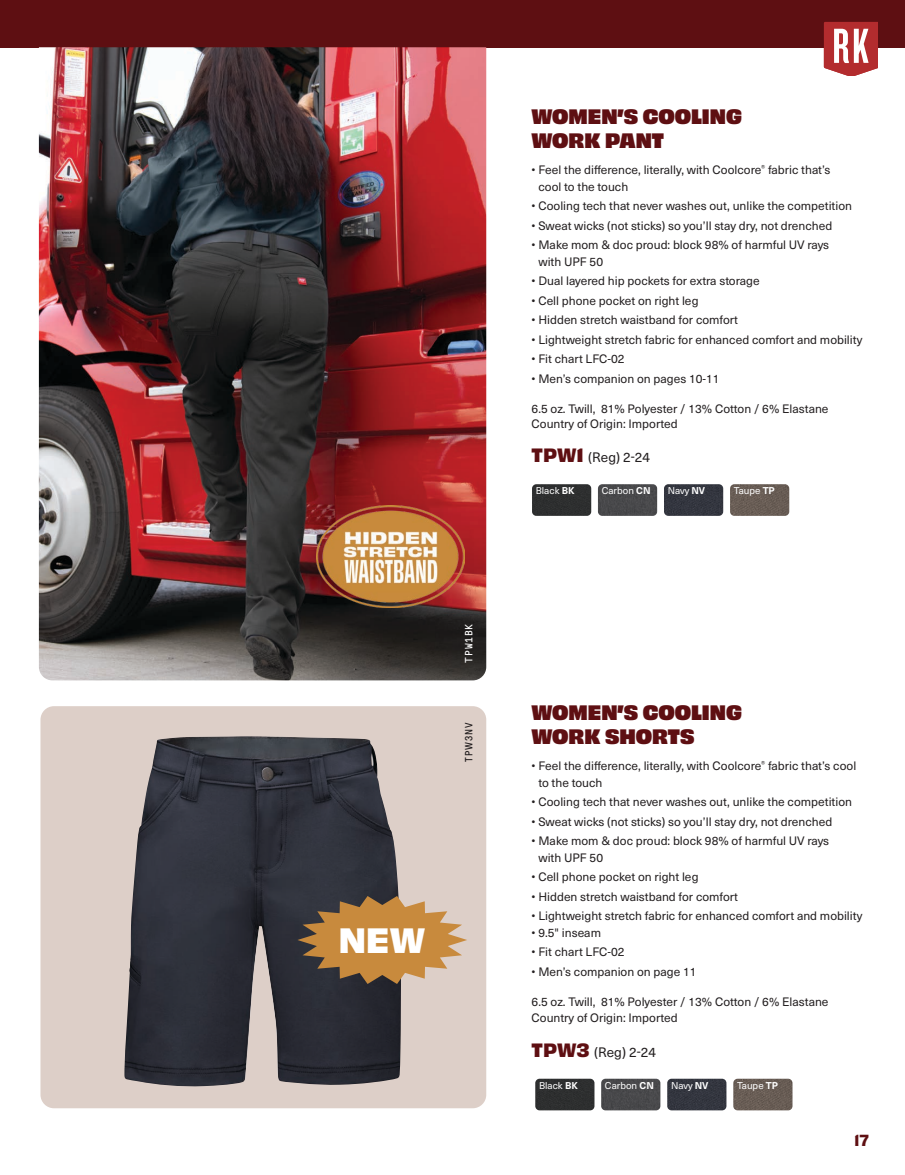
<style>
.page{position:relative;width:905px;height:1175px;background:#fff}
.page>*{position:absolute;margin:0;border:0;box-sizing:border-box;transform-origin:0 0}
.t1{font:700 32.85px "Obviously";color:#fff}
.t2{font:19.5px/24px "Obviously Blck";color:#5e0f12}
.t3{font:15px "Obviously Semi";color:#5e0f12}
.t4{font:13.5px "Neue Haas Unica W1 G";color:#231f20}
.t5{font:12px/16.5px "Neue Haas Unica W1 G";color:#231f20}
.t6{font:10.5px "GT Pressura";letter-spacing:.085em;color:#231f20}
.t7{font:10.5px "GT Pressura Mono";letter-spacing:.075em;color:#fff}
.t8{font:9.75px "Neue Haas Unica W1 G";color:#fff}
.s1{font-family:"Obviously";font-weight:700;font-size:18px;color:#5e0f12}
.s2{font-weight:700}
</style>
<div class="page">
<img style="left:667px;top:1078px;width:59px;height:32px">
<img style="left:733px;top:1078px;width:59px;height:32px">
<div style="left:535px;top:1078px;width:59px;height:32px;background:#2e2f2f"></div>
<div style="left:601px;top:1078px;width:59px;height:32px;background:#49494b"></div>
<div style="left:40px;top:706px;width:446px;height:402px;background:#ddcfc8;border-radius:14px"></div>
<img style="left:124px;top:736px;width:277px;height:351px">
<div style="left:0;top:0;width:904px;height:47px;background:#5e0f12"></div>
<svg style="left:823px;top:22px;width:54px;height:54px"></svg>
<svg style="left:297px;top:896px;width:170px;height:88px"></svg>
<img style="left:39px;top:47px;width:447px;height:633px">
<img style="left:317px;top:505px;width:147px;height:102px">
<img style="left:664px;top:484px;width:59px;height:32px">
<img style="left:730px;top:484px;width:59px;height:32px">
<img style="left:532px;top:484px;width:59px;height:32px">
<img style="left:598px;top:484px;width:59px;height:32px">
<p class="t7" style="left:463px;top:662px;width:40px;rotate:-90deg">TPW1BK</p>
<p class="t6" style="left:463px;top:761px;width:41px;rotate:-90deg">TPW3NV</p>
<h1 class="t1" style="left:338px;top:913px;width:88px">NEW</h1>
<h2 class="t2" style="left:531px;top:102px;width:212px">WOMEN’S COOLING<br>WORK PANT</h2>
<p class="t5" style="left:538px;top:161px;width:293px;text-indent:-7px">• Feel the difference, literally, with Coolcore<sup>®</sup> fabric that’s cool to the touch</p>
<p class="t5" style="left:531px;top:197px;width:322px">• Cooling tech that never washes out, unlike the competition</p>
<p class="t5" style="left:531px;top:216px;width:302px">• Sweat wicks (not sticks) so you’ll stay dry, not drenched</p>
<p class="t5" style="left:538px;top:236px;width:292px;text-indent:-7px">• Make mom &amp; doc proud: block 98% of harmful UV rays with UPF 50</p>
<p class="t5" style="left:531px;top:272px;width:229px">• Dual layered hip pockets for extra storage</p>
<p class="t5" style="left:531px;top:291px;width:168px">• Cell phone pocket on right leg</p>
<p class="t5" style="left:531px;top:311px;width:208px">• Hidden stretch waistband for comfort</p>
<p class="t5" style="left:531px;top:330px;width:332px">• Lightweight stretch fabric for enhanced comfort and mobility</p>
<p class="t5" style="left:531px;top:350px;width:94px">• Fit chart LFC-02</p>
<p class="t5" style="left:531px;top:369px;width:189px">• Men’s companion on pages 10-11</p>
<p class="t5" style="left:531px;top:400px;width:298px;line-height:15px">6.5 oz. Twill, 81% Polyester / 13% Cotton / 6% Elastane<br>Country of Origin: Imported</p>
<p class="t4" style="left:531px;top:447px;width:120px"><span class="s1">TPW1</span> (Reg) 2-24</p>
<p class="t8" style="left:536px;top:483px;width:40px">Black <span class="s2">BK</span></p>
<p class="t8" style="left:601px;top:483px;width:50px">Carbon <span class="s2">CN</span></p>
<p class="t8" style="left:667px;top:483px;width:39px">Navy <span class="s2">NV</span></p>
<p class="t8" style="left:733px;top:483px;width:42px">Taupe <span class="s2">TP</span></p>
<h2 class="t2" style="left:531px;top:698px;width:212px">WOMEN’S COOLING<br>WORK SHORTS</h2>
<p class="t5" style="left:538px;top:757px;width:319px;text-indent:-7px">• Feel the difference, literally, with Coolcore<sup>®</sup> fabric that’s cool to the touch</p>
<p class="t5" style="left:531px;top:793px;width:322px">• Cooling tech that never washes out, unlike the competition</p>
<p class="t5" style="left:531px;top:812px;width:302px">• Sweat wicks (not sticks) so you’ll stay dry, not drenched</p>
<p class="t5" style="left:538px;top:832px;width:292px;text-indent:-7px">• Make mom &amp; doc proud: block 98% of harmful UV rays with UPF 50</p>
<p class="t5" style="left:531px;top:868px;width:168px">• Cell phone pocket on right leg</p>
<p class="t5" style="left:531px;top:887px;width:208px">• Hidden stretch waistband for comfort</p>
<p class="t5" style="left:531px;top:907px;width:332px">• Lightweight stretch fabric for enhanced comfort and mobility</p>
<p class="t5" style="left:531px;top:923px;width:71px">• 9.5" inseam</p>
<p class="t5" style="left:531px;top:943px;width:94px">• Fit chart LFC-02</p>
<p class="t5" style="left:531px;top:962px;width:166px">• Men’s companion on page 11</p>
<p class="t5" style="left:531px;top:992px;width:298px">6.5 oz. Twill, 81% Polyester / 13% Cotton / 6% Elastane<br>Country of Origin: Imported</p>
<p class="t4" style="left:531px;top:1042px;width:126px"><span class="s1">TPW3</span> (Reg) 2-24</p>
<p class="t8" style="left:539px;top:1077px;width:40px">Black <span class="s2">BK</span></p>
<p class="t8" style="left:605px;top:1077px;width:50px">Carbon <span class="s2">CN</span></p>
<p class="t8" style="left:671px;top:1077px;width:39px">Navy <span class="s2">NV</span></p>
<p class="t8" style="left:737px;top:1077px;width:42px">Taupe <span class="s2">TP</span></p>
<p class="t3" style="left:854px;top:1128px;width:17px">17</p>
</div>
